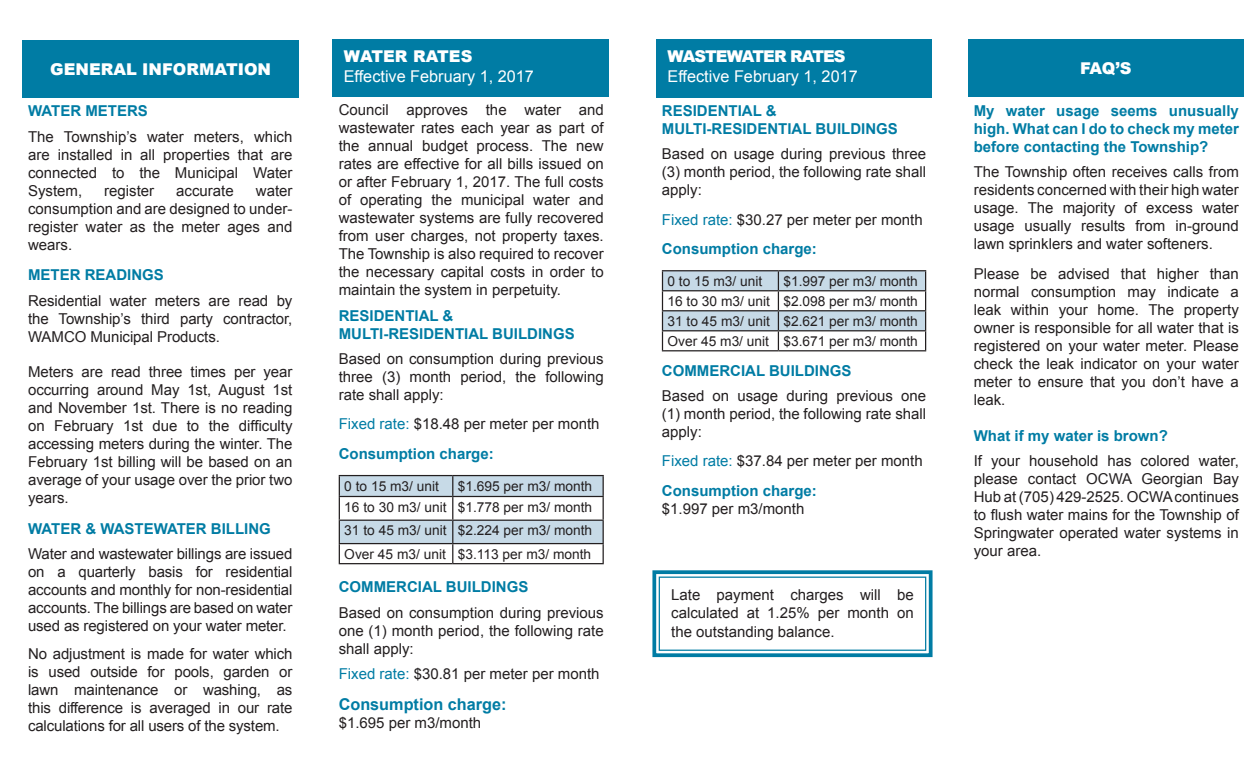
<style>
.page{position:relative;width:1260px;height:765px;background:#fff}
.page>*{position:absolute;margin:0;border:0;box-sizing:border-box;transform-origin:0 0}
.t1{font:16.25px "Arial";color:#fff}
.t2{font:900 16.25px "Arial";color:#fff}
.t3{font:700 16.25px "Arial";color:#007ca4}
.t4{font:900 16.25px "Arial";letter-spacing:-.06em;color:#fff}
.t5{font:15px/18px "Arial";color:#231f20;text-align:justify}
.t6{font:700 15px/18px "Arial";color:#007ca4;text-align:justify}
.t7{font:13.75px "Arial";color:#231f20}
.s1{color:#007ca4}
</style>
<div class="page">
<hr style="left:339px;top:475px;width:114px;height:1px;background:#231f20">
<hr style="left:453px;top:475px;width:151px;height:1px;background:#231f20">
<svg style="left:339px;top:476px;width:265px;height:87px"></svg>
<hr style="left:339px;top:563px;width:114px;height:1px;background:#231f20">
<hr style="left:453px;top:563px;width:151px;height:1px;background:#231f20">
<div style="left:332px;top:40px;width:277px;height:57px;background:#007ca4"></div>
<svg style="left:652px;top:570px;width:281px;height:88px"></svg>
<div style="left:659px;top:577px;width:267px;height:74px;border:1px solid #007ca4"></div>
<hr style="left:662px;top:270px;width:116px;height:1px;background:#231f20">
<hr style="left:778px;top:270px;width:148px;height:1px;background:#231f20">
<svg style="left:662px;top:271px;width:264px;height:79px"></svg>
<hr style="left:662px;top:350px;width:116px;height:1px;background:#231f20">
<hr style="left:778px;top:350px;width:148px;height:1px;background:#231f20">
<div style="left:656px;top:40px;width:276px;height:58px;background:#007ca4"></div>
<div style="left:22px;top:40px;width:277px;height:58px;background:#007ca4"></div>
<div style="left:968px;top:40px;width:276px;height:57px;background:#007ca4"></div>
<p class="t2" style="left:50px;top:57px;width:222px">GENERAL INFORMATION</p>
<p class="t6" style="left:28px;top:102px;width:121px">WATER METERS</p>
<p class="t5" style="left:28px;top:128px;width:266px">The Township’s water meters, which are installed in all properties that are connected to the Municipal Water System,</p>
<p class="t5" style="left:104px;top:182px;width:52px">register</p>
<p class="t5" style="left:176px;top:182px;width:59px">accurate</p>
<p class="t5" style="left:28px;top:182px;width:266px;text-indent:228px">water consumption and are designed to under&shy;register water as the meter ages and wears.</p>
<p class="t6" style="left:28px;top:266px;width:137px">METER READINGS</p>
<p class="t5" style="left:28px;top:292px;width:266px">Residential water meters are read by the Township’s third party contractor, WAMCO Municipal Products.</p>
<p class="t5" style="left:28px;top:363px;width:266px">Meters are read three times per year occurring around May 1st, August 1st and November 1st. There is no reading on February 1st due to the difficulty accessing meters during the winter. The February 1st billing will be based on an average of your usage over the prior two years.</p>
<p class="t6" style="left:28px;top:520px;width:244px">WATER &amp; WASTEWATER BILLING</p>
<p class="t5" style="left:28px;top:545px;width:266px">Water and wastewater billings are issued on a quarterly basis for residential accounts and monthly for non-residential accounts. The billings are based on water used as registered on your water meter.</p>
<p class="t5" style="left:28px;top:645px;width:266px">No adjustment is made for water which is used outside for pools, garden or lawn maintenance or washing, as this difference is averaged in our rate calculations for all users of the system.</p>
<p class="t2" style="left:344px;top:45px;width:130px">WATER RATES</p>
<p class="t1" style="left:344px;top:66px;width:192px">Effective February 1, 2017</p>
<p class="t5" style="left:339px;top:101px;width:267px">Council approves the water and wastewater rates each year as part of the annual budget process. The new rates are effective for all bills issued on or after February 1, 2017. The full costs of operating the municipal water and wastewater systems are fully recovered from user charges, not property taxes.<br>The Township is also required to recover the necessary capital costs in order to maintain the system in perpetuity.</p>
<p class="t6" style="left:339px;top:307px;width:116px">RESIDENTIAL &amp;</p>
<p class="t6" style="left:339px;top:325px;width:238px">MULTI-RESIDENTIAL BUILDINGS</p>
<p class="t5" style="left:339px;top:350px;width:267px">Based on consumption during previous three (3) month period, the following rate shall apply:</p>
<p class="t5" style="left:339px;top:415px;width:262px"><span class="s1">Fixed rate:</span> $18.48 per meter per month</p>
<p class="t6" style="left:339px;top:445px;width:157px">Consumption charge:</p>
<p class="t7" style="left:344px;top:477px;width:96px">0 to 15 m3/ unit</p>
<p class="t7" style="left:458px;top:477px;width:136px">$1.695 per m3/ month</p>
<p class="t7" style="left:344px;top:498px;width:104px">16 to 30 m3/ unit</p>
<p class="t7" style="left:458px;top:498px;width:136px">$1.778 per m3/ month</p>
<p class="t7" style="left:344px;top:521px;width:104px">31 to 45 m3/ unit</p>
<p class="t7" style="left:458px;top:521px;width:136px">$2.224 per m3/ month</p>
<p class="t7" style="left:344px;top:545px;width:103px">Over 45 m3/ unit</p>
<p class="t7" style="left:458px;top:545px;width:135px">$3.113 per m3/ month</p>
<p class="t6" style="left:339px;top:579px;width:191px">COMMERCIAL BUILDINGS</p>
<p class="t5" style="left:339px;top:604px;width:267px">Based on consumption during previous one (1) month period, the following rate shall apply:</p>
<p class="t5" style="left:339px;top:665px;width:262px"><span class="s1">Fixed rate:</span> $30.81 per meter per month</p>
<p class="t3" style="left:339px;top:694px;width:169px">Consumption charge:</p>
<p class="t5" style="left:339px;top:714px;width:144px">$1.695 per m3/month</p>
<p class="t4" style="left:668px;top:45px;width:180px">WASTEWATER RATES</p>
<p class="t1" style="left:668px;top:66px;width:192px">Effective February 1, 2017</p>
<p class="t6" style="left:662px;top:102px;width:116px">RESIDENTIAL &amp;</p>
<p class="t6" style="left:662px;top:120px;width:238px">MULTI-RESIDENTIAL BUILDINGS</p>
<p class="t5" style="left:662px;top:145px;width:266px">Based on usage during previous three (3) month period, the following rate shall apply:</p>
<p class="t5" style="left:662px;top:211px;width:262px"><span class="s1">Fixed rate:</span> $30.27 per meter per month</p>
<p class="t6" style="left:662px;top:240px;width:157px">Consumption charge:</p>
<p class="t7" style="left:668px;top:272px;width:96px">0 to 15 m3/ unit</p>
<p class="t7" style="left:783px;top:272px;width:136px">$1.997 per m3/ month</p>
<p class="t7" style="left:668px;top:292px;width:104px">16 to 30 m3/ unit</p>
<p class="t7" style="left:783px;top:292px;width:136px">$2.098 per m3/ month</p>
<p class="t7" style="left:668px;top:312px;width:104px">31 to 45 m3/ unit</p>
<p class="t7" style="left:783px;top:312px;width:136px">$2.621 per m3/ month</p>
<p class="t7" style="left:668px;top:332px;width:103px">Over 45 m3/ unit</p>
<p class="t7" style="left:783px;top:332px;width:136px">$3.671 per m3/ month</p>
<p class="t6" style="left:662px;top:362px;width:191px">COMMERCIAL BUILDINGS</p>
<p class="t5" style="left:662px;top:387px;width:266px">Based on usage during previous one (1) month period, the following rate shall apply:</p>
<p class="t5" style="left:662px;top:452px;width:262px"><span class="s1">Fixed rate:</span> $37.84 per meter per month</p>
<p class="t6" style="left:662px;top:482px;width:157px">Consumption charge:</p>
<p class="t5" style="left:662px;top:500px;width:144px">$1.997 per m3/month</p>
<p class="t5" style="left:671px;top:586px;width:244px">Late payment charges will be calculated at 1.25% per month on</p>
<p class="t5" style="left:671px;top:623px;width:165px">the outstanding balance.</p>
<p class="t2" style="left:1080px;top:57px;width:53px">FAQ’S</p>
<p class="t6" style="left:974px;top:102px;width:267px">My water usage seems unusually high. What can I do to check my meter before contacting the Township?</p>
<p class="t5" style="left:974px;top:163px;width:267px">The Township often receives calls from residents concerned with their high water usage. The majority of excess water usage usually results from in-ground lawn sprinklers and water softeners.</p>
<p class="t5" style="left:974px;top:265px;width:267px">Please be advised that higher than normal consumption may indicate a leak within your home. The property owner is responsible for all water that is registered on your water meter. Please check the leak indicator on your water meter to ensure that you don’t have a leak.</p>
<p class="t6" style="left:974px;top:427px;width:196px">What if my water is brown?</p>
<p class="t5" style="left:974px;top:452px;width:267px">If your household has colored water, please contact OCWA Georgian Bay Hub at (705) 429-2525. OCWA continues to flush water mains for the Township of Springwater operated water systems in your area.</p>
</div>
